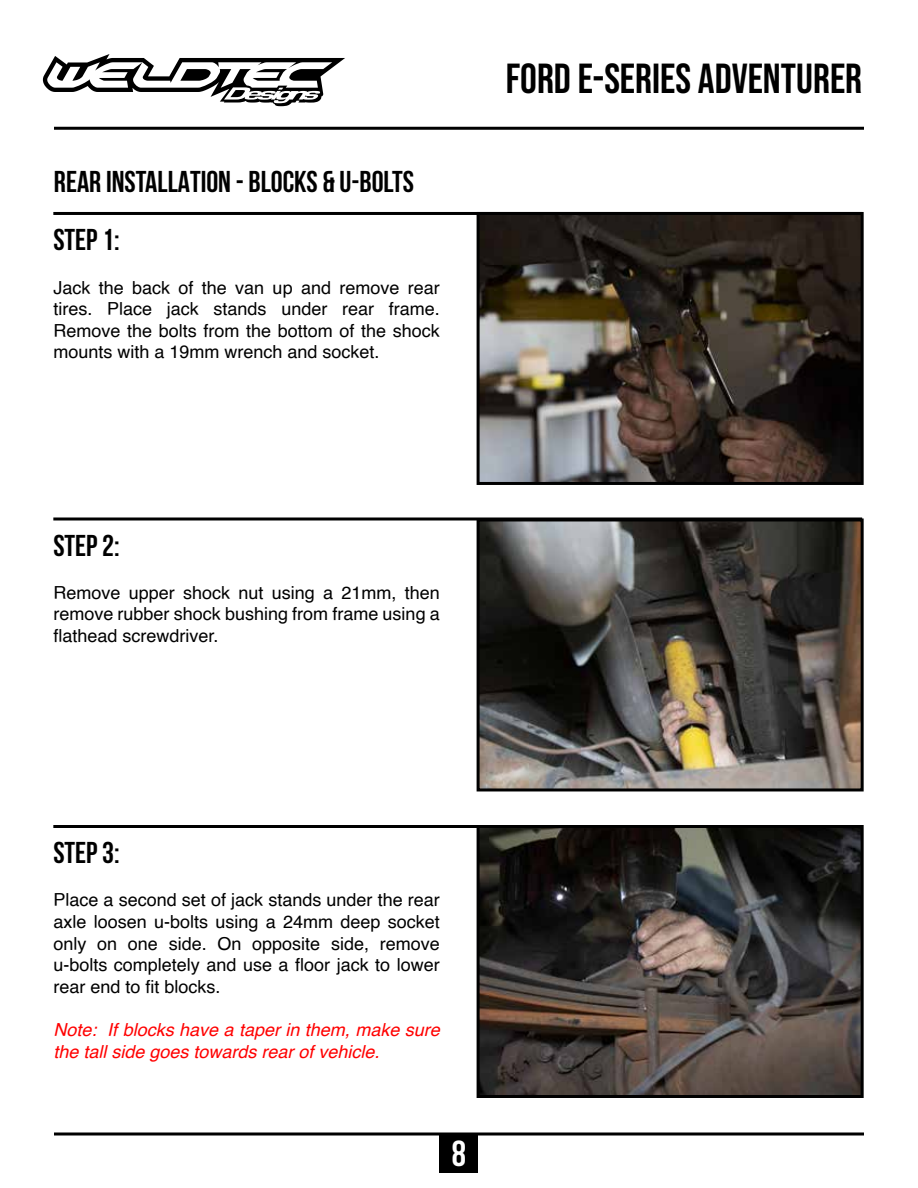
<style>
.page{position:relative;width:918px;height:1188px;background:#fff}
.page>*{position:absolute;margin:0;border:0;box-sizing:border-box;transform-origin:0 0}
.t1{font:42px "Bebas Neue";color:#000}
.t2{font:700 36px "Bebas Neue";color:#fff}
.t3{font:700 30px "Bebas Neue";color:#000}
.t4{font:18px/21.6px "Helvetica";color:#000;text-align:justify}
.t5{font:italic 18px/21.6px "Helvetica";color:#f00}
</style>
<div class="page">
<div style="left:440px;top:1134px;width:38px;height:38px;background:#000"></div>
<svg style="left:43px;top:54px;width:302px;height:52px"></svg>
<hr style="left:54px;top:127px;width:810px;height:3px;background:#000">
<hr style="left:54px;top:1132px;width:810px;height:3px;background:#000">
<img style="left:481px;top:829px;width:379px;height:265px">
<div style="left:477px;top:825px;width:387px;height:273px;border:3px solid #000"></div>
<img style="left:481px;top:522px;width:379px;height:265px">
<div style="left:477px;top:518px;width:387px;height:273px;border:3px solid #000"></div>
<img style="left:481px;top:216px;width:379px;height:265px">
<div style="left:477px;top:212px;width:387px;height:273px;border:3px solid #000"></div>
<hr style="left:53px;top:517px;width:809px;height:3px;background:#000">
<hr style="left:53px;top:825px;width:809px;height:3px;background:#000">
<hr style="left:53px;top:212px;width:809px;height:3px;background:#000">
<h3 class="t3" style="left:54px;top:164px;width:362px">REAR INSTALLATION - BLOCKS &amp; U-BOLTS</h3>
<h3 class="t3" style="left:53px;top:223px;width:68px">STEP 1:</h3>
<p class="t4" style="left:53px;top:278px;width:388px">Jack the back of the van up and remove rear tires. Place jack stands under rear frame.<br>Remove the bolts from the bottom of the shock mounts with a 19mm wrench and socket.</p>
<h1 class="t1" style="left:506px;top:54px;width:358px">FORD E-SERIES ADVENTURER</h1>
<h3 class="t3" style="left:53px;top:528px;width:68px">STEP 2:</h3>
<p class="t4" style="left:53px;top:583px;width:388px">Remove upper shock nut using a 21mm, then remove rubber shock bushing from frame using a flathead screwdriver.</p>
<h3 class="t3" style="left:53px;top:835px;width:68px">STEP 3:</h3>
<p class="t4" style="left:53px;top:891px;width:388px">Place a second set of jack stands under the rear axle loosen u-bolts using a 24mm deep socket only on one side. On opposite side, remove u-bolts completely and use a floor jack to lower rear end to fit blocks.</p>
<p class="t5" style="left:53px;top:1021px;width:388px">Note: If blocks have a taper in them, make sure the tall side goes towards rear of vehicle.</p>
<h2 class="t2" style="left:452px;top:1132px;width:16px">8</h2>
</div>
